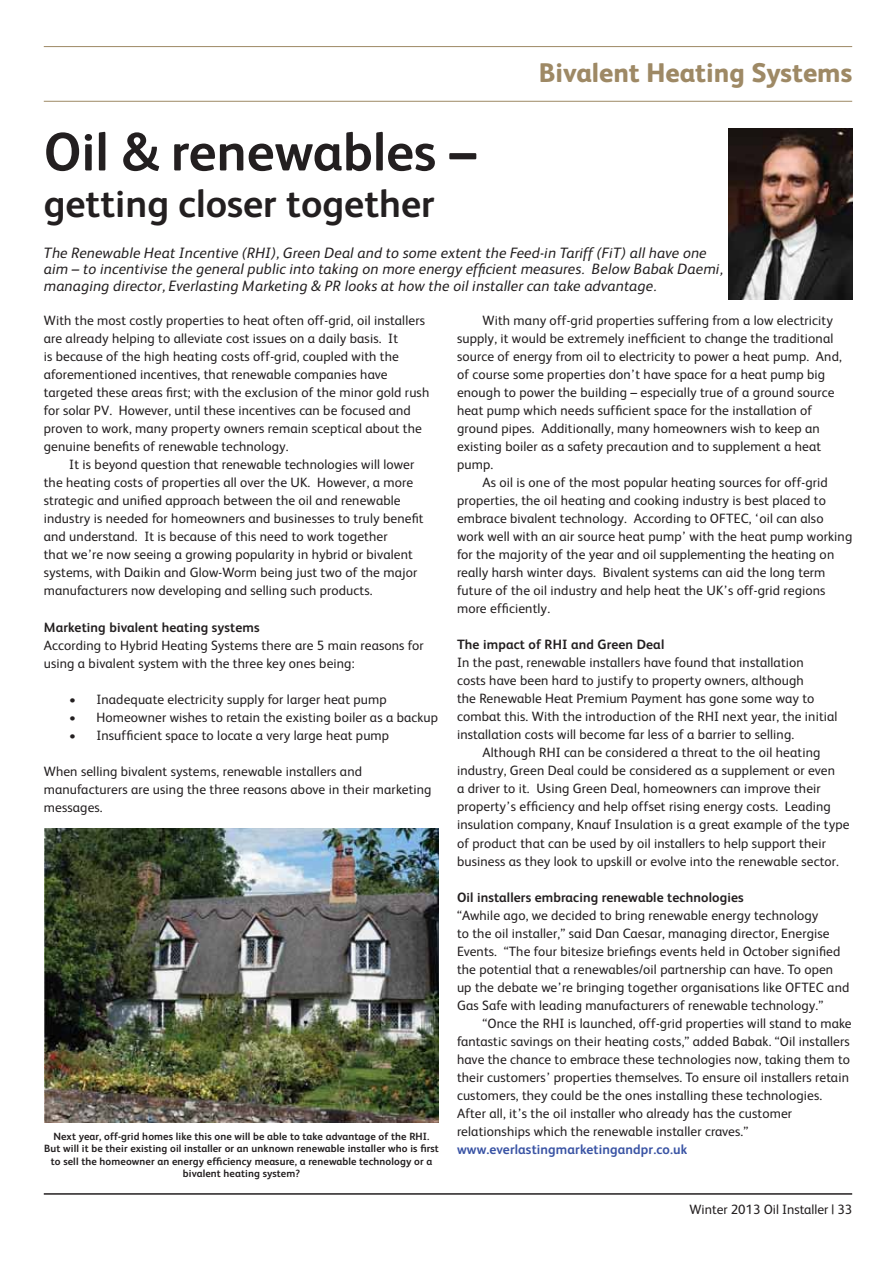
<style>
.page{position:relative;width:896px;height:1266px;background:#fff}
.page>*{position:absolute;margin:0;border:0;box-sizing:border-box;transform-origin:0 0}
.t1{font:700 54px "FS Albert";color:#231f20}
.t2{font:700 39px "FS Albert";color:#231f20}
.t3{font:800 27px "FS Albert";color:#9e8965}
.t4{font:italic 15px/16.5px "FS Albert";letter-spacing:.01em;color:#231f20}
.t5{font:13.5px/18px "FS Albert";letter-spacing:.01em;color:#231f20}
.t6{font:700 13.5px "FS Albert";letter-spacing:.01em;color:#231f20}
.t7{font:700 13.5px "FS Albert";letter-spacing:.01em;color:#3953a4}
.t8{font:700 10.5px/12.6px "FS Albert";letter-spacing:.01em;color:#231f20;text-align:center}
</style>
<div class="page">
<hr style="left:44px;top:1193px;width:808px;height:1px;background:#231f20">
<img style="left:728px;top:129px;width:124px;height:170px">
<img style="left:45px;top:828px;width:393px;height:294px">
<hr style="left:44px;top:46px;width:808px;height:1px;background:#9e8965">
<hr style="left:44px;top:101px;width:808px;height:1px;background:#9e8965">
<h3 class="t3" style="left:538px;top:62px;width:315px">Bivalent Heating Systems</h3>
<h1 class="t1" style="left:44px;top:132px;width:434px">Oil &amp; renewables –</h1>
<h2 class="t2" style="left:44px;top:189px;width:392px">getting closer together</h2>
<p class="t4" style="left:44px;top:246px;width:680px">The Renewable Heat Incentive (RHI), Green Deal and to some extent the Feed-in Tariff (FiT) all have one aim – to incentivise the general public into taking on more energy efficient measures. Below Babak Daemi, managing director, Everlasting Marketing &amp; PR looks at how the oil installer can take advantage.</p>
<p class="t5" style="left:44px;top:313px;width:387px">With the most costly properties to heat often off-grid, oil installers are already helping to alleviate cost issues on a daily basis. It<br>is because of the high heating costs off-grid, coupled with the aforementioned incentives, that renewable companies have targeted these areas first; with the exclusion of the minor gold rush for solar PV. However, until these incentives can be focused and proven to work, many property owners remain sceptical about the genuine benefits of renewable technology.</p>
<p class="t5" style="left:44px;top:457px;width:381px;text-indent:26px">It is beyond question that renewable technologies will lower the heating costs of properties all over the UK. However, a more strategic and unified approach between the oil and renewable industry is needed for homeowners and businesses to truly benefit and understand. It is because of this need to work together<br>that we’re now seeing a growing popularity in hybrid or bivalent systems, with Daikin and Glow-Worm being just two of the major manufacturers now developing and selling such products.</p>
<p class="t6" style="left:44px;top:622px;width:217px">Marketing bivalent heating systems</p>
<p class="t5" style="left:44px;top:637px;width:381px">According to Hybrid Heating Systems there are 5 main reasons for using a bivalent system with the three key ones being:</p>
<p class="t5" style="left:96px;top:691px;width:343px">Inadequate electricity supply for larger heat pump<br>Homeowner wishes to retain the existing boiler as a backup<br>Insufficient space to locate a very large heat pump</p>
<p class="t5" style="left:44px;top:763px;width:389px">When selling bivalent systems, renewable installers and manufacturers are using the three reasons above in their marketing messages.</p>
<p class="t5" style="left:457px;top:313px;width:386px;text-indent:26px">With many off-grid properties suffering from a low electricity supply, it would be extremely inefficient to change the traditional source of energy from oil to electricity to power a heat pump. And, of course some properties don’t have space for a heat pump big enough to power the building – especially true of a ground source heat pump which needs sufficient space for the installation of ground pipes. Additionally, many homeowners wish to keep an existing boiler as a safety precaution and to supplement a heat pump.</p>
<p class="t5" style="left:457px;top:475px;width:397px;text-indent:26px">As oil is one of the most popular heating sources for off-grid properties, the oil heating and cooking industry is best placed to embrace bivalent technology. According to OFTEC, ‘oil can also work well with an air source heat pump’ with the heat pump working for the majority of the year and oil supplementing the heating on really harsh winter days. Bivalent systems can aid the long term future of the oil industry and help heat the UK’s off-grid regions more efficiently.</p>
<p class="t6" style="left:457px;top:639px;width:209px">The impact of RHI and Green Deal</p>
<p class="t5" style="left:457px;top:655px;width:382px">In the past, renewable installers have found that installation<br>costs have been hard to justify to property owners, although<br>the Renewable Heat Premium Payment has gone some way to combat this. With the introduction of the RHI next year, the initial installation costs will become far less of a barrier to selling.</p>
<p class="t5" style="left:457px;top:745px;width:394px;text-indent:26px">Although RHI can be considered a threat to the oil heating industry, Green Deal could be considered as a supplement or even<br>a driver to it. Using Green Deal, homeowners can improve their property’s efficiency and help offset rising energy costs. Leading insulation company, Knauf Insulation is a great example of the type of product that can be used by oil installers to help support their business as they look to upskill or evolve into the renewable sector.</p>
<p class="t6" style="left:457px;top:891px;width:288px">Oil installers embracing renewable technologies</p>
<p class="t5" style="left:457px;top:907px;width:394px">“Awhile ago, we decided to bring renewable energy technology<br>to the oil installer,” said Dan Caesar, managing director, Energise Events. “The four bitesize briefings events held in October signified the potential that a renewables/oil partnership can have. To open up the debate we’re bringing together organisations like OFTEC and Gas Safe with leading manufacturers of renewable technology.”</p>
<p class="t5" style="left:457px;top:1015px;width:396px;text-indent:26px">“Once the RHI is launched, off-grid properties will stand to make fantastic savings on their heating costs,” added Babak. “Oil installers have the chance to embrace these technologies now, taking them to their customers’ properties themselves. To ensure oil installers retain customers, they could be the ones installing these technologies.<br>After all, it’s the oil installer who already has the customer relationships which the renewable installer craves.”</p>
<p class="t7" style="left:457px;top:1143px;width:232px">www.everlastingmarketingandpr.co.uk</p>
<p class="t8" style="left:44px;top:1130px;width:396px">Next year, off-grid homes like this one will be able to take advantage of the RHI.<br>But will it be their existing oil installer or an unknown renewable installer who is first to sell the homeowner an energy efficiency measure, a renewable technology or a bivalent heating system?</p>
<p class="t5" style="left:689px;top:1201px;width:164px">Winter 2013 Oil Installer | 33</p>
</div>
